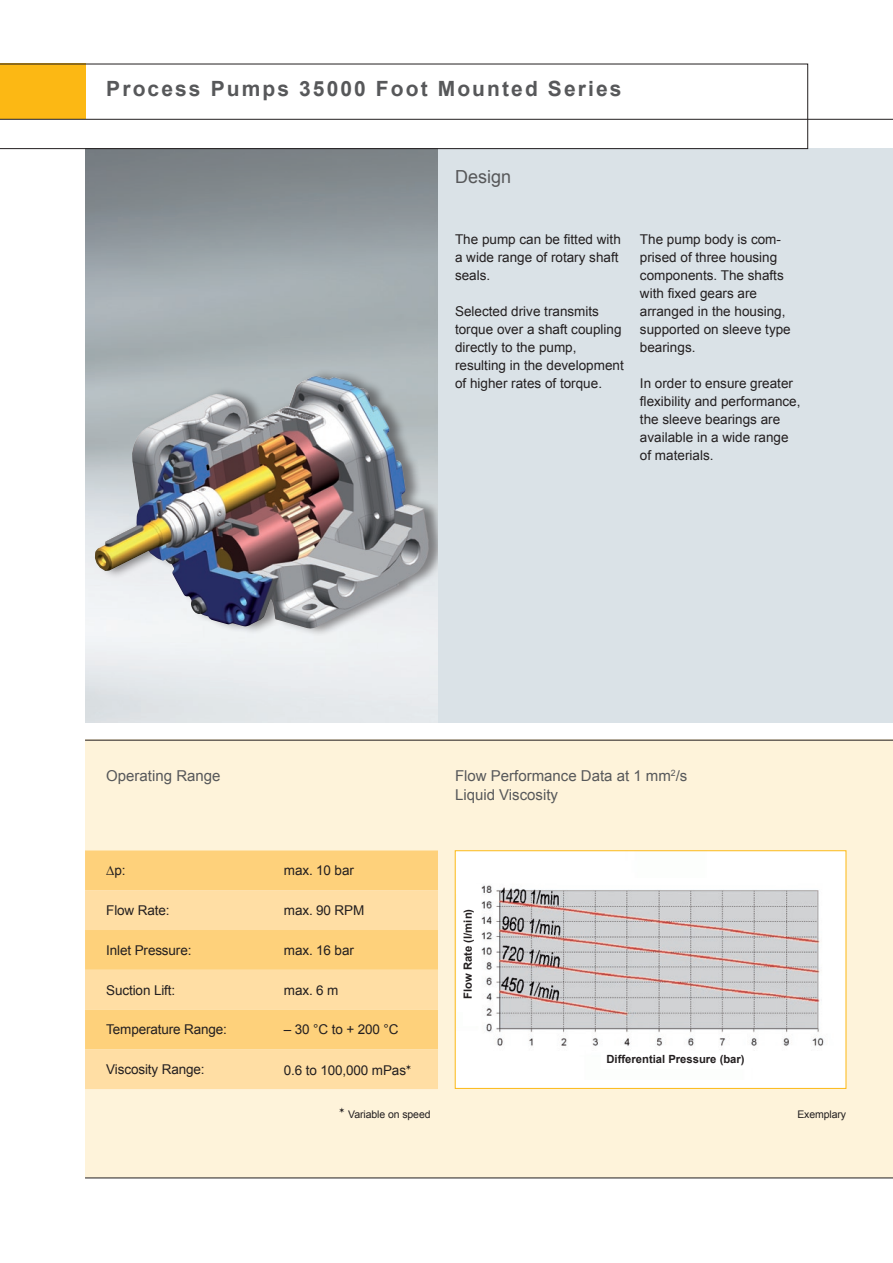
<style>
.page{position:relative;width:893px;height:1263px;background:#fff}
.page>*{position:absolute;margin:0;border:0;box-sizing:border-box;transform-origin:0 0}
.t1{font:700 21px "Arial";letter-spacing:.1em;color:#57585a}
.t2{font:18px "Arial";color:#57585a}
.t3{font:15px/19.5px "Arial";color:#57585a}
.t4{font:13.5px/18px "Arial";color:#231f20}
.t5{font:700 11.25px "Arial";color:#231f20}
.t6{font:10.5px "Arial";letter-spacing:-.01em;color:#231f20}
</style>
<div class="page">
<div style="left:85px;top:740px;width:808px;height:438px;background:#fef3da"></div>
<div style="left:438px;top:149px;width:455px;height:574px;background:#dae2e7"></div>
<hr style="left:85px;top:740px;width:808px;height:1px;background:#231f20">
<hr style="left:85px;top:1178px;width:808px;height:1px;background:#231f20">
<div style="left:85px;top:850px;width:353px;height:40px;background:#fed17b"></div>
<svg style="left:85px;top:890px;width:353px;height:199px;background:#fed893"></svg>
<svg style="left:0;top:64px;width:808px;height:85px"></svg>
<hr style="left:0;top:119px;width:893px;height:1px;background:#231f20">
<div style="left:95px;top:367px;width:343px;height:269px;background:#231f20;opacity:.5"></div>
<img style="left:95px;top:376px;width:302px;height:252px">
<div style="left:455px;top:851px;width:391px;height:237px;background:#fff"></div>
<img style="left:481px;top:884px;width:343px;height:162px">
<div style="left:455px;top:850px;width:391px;height:239px;border:1px solid #fcb814"></div>
<h1 class="t1" style="left:106px;top:75px;width:517px">Process Pumps 35000 Foot Mounted Series</h1>
<h2 class="t2" style="left:455px;top:165px;width:58px">Design</h2>
<p class="t4" style="left:455px;top:230px;width:167px">The pump can be fitted with a wide range of rotary shaft seals.</p>
<p class="t4" style="left:455px;top:302px;width:170px">Selected drive transmits torque over a shaft coupling directly to the pump, resulting in the development of higher rates of torque.</p>
<p class="t4" style="left:640px;top:230px;width:152px">The pump body is com&shy;prised of three housing components. The shafts with fixed gears are arranged in the housing, supported on sleeve type bearings.</p>
<p class="t4" style="left:640px;top:374px;width:162px">In order to ensure greater flexibility and performance, the sleeve bearings are available in a wide range of materials.</p>
<p class="t3" style="left:106px;top:766px;width:116px">Operating Range</p>
<p class="t3" style="left:455px;top:766px;width:234px">Flow Performance Data at 1 mm<sup>2</sup>/s<br>Liquid Viscosity</p>
<p class="t4" style="left:106px;top:862px;width:21px">∆p:</p>
<p class="t4" style="left:284px;top:862px;width:71px">max. 10 bar</p>
<p class="t4" style="left:106px;top:901px;width:65px">Flow Rate:</p>
<p class="t4" style="left:284px;top:901px;width:82px">max. 90 RPM</p>
<p class="t4" style="left:106px;top:941px;width:87px">Inlet Pressure:</p>
<p class="t4" style="left:284px;top:941px;width:71px">max. 16 bar</p>
<p class="t4" style="left:106px;top:981px;width:70px">Suction Lift:</p>
<p class="t4" style="left:284px;top:981px;width:56px">max. 6 m</p>
<p class="t4" style="left:106px;top:1021px;width:122px">Temperature Range:</p>
<p class="t4" style="left:284px;top:1021px;width:116px">– 30 °C to + 200 °C</p>
<p class="t4" style="left:106px;top:1060px;width:100px">Viscosity Range:</p>
<p class="t4" style="left:284px;top:1061px;width:129px">0.6 to 100,000 mPas✶</p>
<p class="t6" style="left:339px;top:1107px;width:93px">✶ Variable on speed</p>
<p class="t5" style="left:460px;top:1009px;width:110px;rotate:-90deg">Fördermenge (l/min)</p>
<p class="t5" style="left:460px;top:999px;width:92px;rotate:-90deg">Flow Rate (l/min)</p>
<p class="t5" style="left:649px;top:1051px;width:66px">zdruck (ba )</p>
<p class="t5" style="left:606px;top:1052px;width:140px">Differential Pressure (bar)</p>
<p class="t6" style="left:797px;top:1107px;width:50px">Exemplary</p>
</div>
